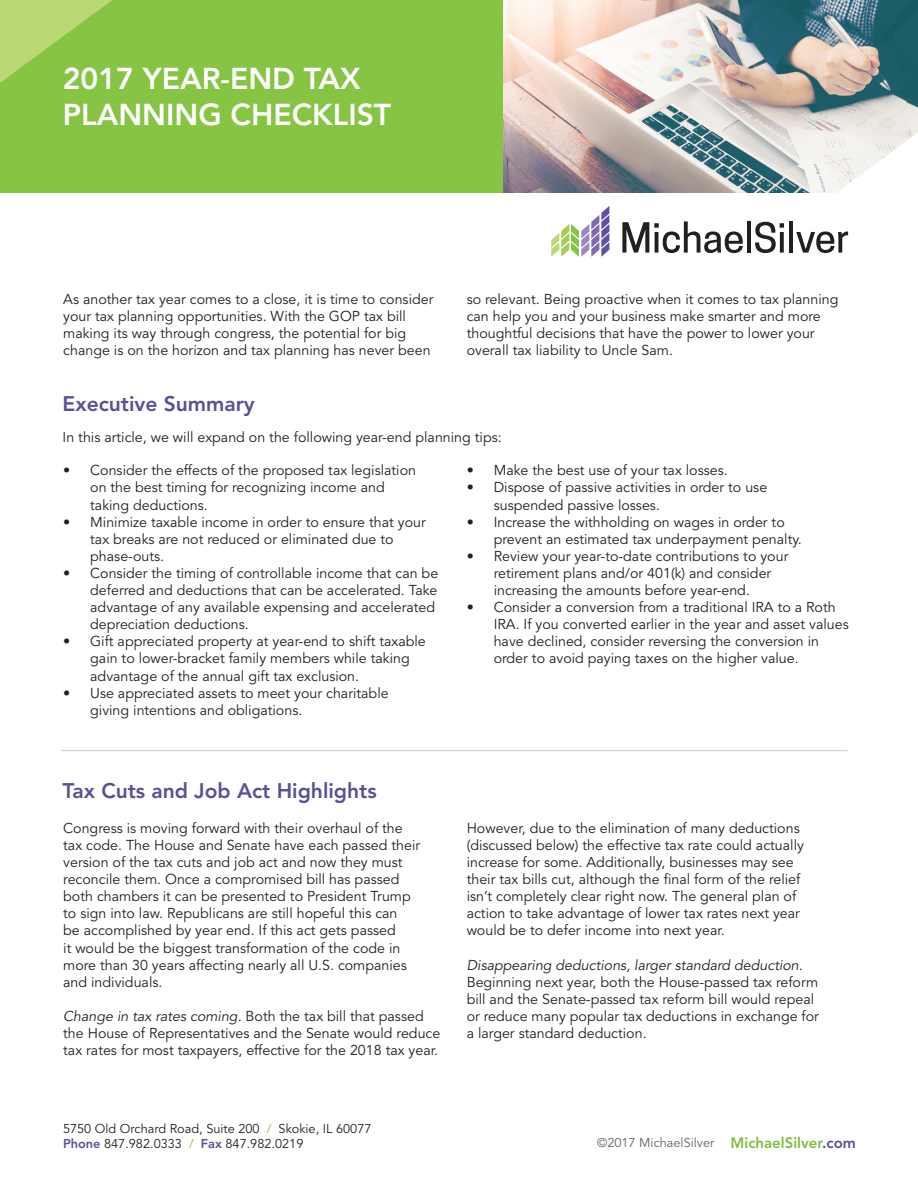
<style>
.page{position:relative;width:918px;height:1188px;background:#fff}
.page>*{position:absolute;margin:0;border:0;box-sizing:border-box;transform-origin:0 0}
.t1{font:800 30px/36px "Avenir";color:#fff}
.t2{font:800 21px "Avenir";color:#575195}
.t3{font:800 15px "Avenir";color:#7fbd41}
.t4{font:14.25px/17.1px "Avenir";color:#231f20}
.t5{font:italic 14.25px "Avenir";color:#231f20}
.t6{font:12.75px/15px "Avenir";color:#231f20}
.t7{font:12.75px "Avenir";color:#636366}
.s1{font-style:italic}
.s2{color:#7fbd41}
.s3{font-weight:800;color:#575195}
.s4{color:#575195}
</style>
<div class="page">
<svg style="left:551px;top:206px;width:58px;height:51px"></svg>
<svg style="left:622px;top:221px;width:121px;height:32px"></svg>
<hr style="left:747px;top:221px;width:4px;height:32px;background:#231f20">
<svg style="left:755px;top:222px;width:29px;height:31px"></svg>
<svg style="left:780px;top:232px;width:4px;height:21px"></svg>
<hr style="left:789px;top:221px;width:4px;height:32px;background:#231f20">
<svg style="left:796px;top:231px;width:52px;height:22px"></svg>
<img style="left:502px;top:0;width:416px;height:192px">
<div style="left:0;top:0;width:502px;height:192px;background:#86c443"></div>
<svg style="left:0;top:0;width:112px;height:83px"></svg>
<svg style="left:828px;top:132px;width:90px;height:61px"></svg>
<hr style="left:61px;top:750px;width:787px;height:1px;background:#c7c8ca">
<h1 class="t1" style="left:63px;top:61px;width:330px">2017 YEAR-END TAX<br>PLANNING CHECKLIST</h1>
<p class="t4" style="left:63px;top:291px;width:372px">As another tax year comes to a close, it is time to consider your tax planning opportunities. With the GOP tax bill making its way through congress, the potential for big change is on the horizon and tax planning has never been</p>
<p class="t4" style="left:467px;top:291px;width:373px">so relevant. Being proactive when it comes to tax planning can help you and your business make smarter and more thoughtful decisions that have the power to lower your overall tax liability to Uncle Sam.</p>
<h2 class="t2" style="left:63px;top:391px;width:194px">Executive Summary</h2>
<p class="t4" style="left:63px;top:429px;width:441px">In this article, we will expand on the following year-end planning tips:</p>
<p class="t4" style="left:90px;top:462px;width:327px;text-indent:-27px">• Consider the effects of the proposed tax legislation on the best timing for recognizing income and taking deductions.</p>
<p class="t4" style="left:90px;top:514px;width:337px;text-indent:-27px">• Minimize taxable income in order to ensure that your tax breaks are not reduced or eliminated due to phase-outs.</p>
<p class="t4" style="left:90px;top:565px;width:350px;text-indent:-27px">• Consider the timing of controllable income that can be deferred and deductions that can be accelerated. Take advantage of any available expensing and accelerated depreciation deductions.</p>
<p class="t4" style="left:90px;top:633px;width:337px;text-indent:-27px">• Gift appreciated property at year-end to shift taxable gain to lower-bracket family members while taking advantage of the annual gift tax exclusion.</p>
<p class="t4" style="left:90px;top:685px;width:300px;text-indent:-27px">• Use appreciated assets to meet your charitable giving intentions and obligations.</p>
<h2 class="t2" style="left:63px;top:778px;width:316px">Tax Cuts and Job Act Highlights</h2>
<p class="t4" style="left:63px;top:820px;width:358px">Congress is moving forward with their overhaul of the tax code. The House and Senate have each passed their version of the tax cuts and job act and now they must reconcile them. Once a compromised bill has passed both chambers it can be presented to President Trump to sign into law. Republicans are still hopeful this can<br>be accomplished by year end. If this act gets passed<br>it would be the biggest transformation of the code in more than 30 years affecting nearly all U.S. companies and individuals.</p>
<p class="t4" style="left:63px;top:1008px;width:379px"><span class="s1">Change in tax rates coming.</span> Both the tax bill that passed the House of Representatives and the Senate would reduce tax rates for most taxpayers, effective for the 2018 tax year.</p>
<p class="t6" style="left:63px;top:1121px;width:310px">5750 Old Orchard Road, Suite 200 <span class="s2">/</span> Skokie, IL 60077<br><span class="s3">Phone</span> 847.982.0333 <span class="s2">/</span> <span class="s3">Fax</span> 847.982.0219</p>
<p class="t4" style="left:467px;top:462px;width:263px">• Make the best use of your tax losses.</p>
<p class="t4" style="left:494px;top:479px;width:275px;text-indent:-27px">• Dispose of passive activities in order to use suspended passive losses.</p>
<p class="t4" style="left:494px;top:514px;width:310px;text-indent:-27px">• Increase the withholding on wages in order to prevent an estimated tax underpayment penalty.</p>
<p class="t4" style="left:494px;top:548px;width:296px;text-indent:-27px">• Review your year-to-date contributions to your retirement plans and/or 401(k) and consider increasing the amounts before year-end.</p>
<p class="t4" style="left:494px;top:599px;width:357px;text-indent:-27px">• Consider a conversion from a traditional IRA to a Roth IRA. If you converted earlier in the year and asset values have declined, consider reversing the conversion in order to avoid paying taxes on the higher value.</p>
<p class="t4" style="left:467px;top:820px;width:339px">However, due to the elimination of many deductions (discussed below) the effective tax rate could actually increase for some. Additionally, businesses may see their tax bills cut, although the final form of the relief isn’t completely clear right now. The general plan of action to take advantage of lower tax rates next year would be to defer income into next year.</p>
<p class="t5" style="left:467px;top:957px;width:338px">Disappearing deductions, larger standard deduction.</p>
<p class="t4" style="left:467px;top:974px;width:354px">Beginning next year, both the House-passed tax reform bill and the Senate-passed tax reform bill would repeal or reduce many popular tax deductions in exchange for a larger standard deduction.</p>
<p class="t7" style="left:597px;top:1135px;width:119px">©2017 MichaelSilver</p>
<p class="t3" style="left:731px;top:1134px;width:127px">MichaelSilver<span class="s4">.com</span></p>
</div>
